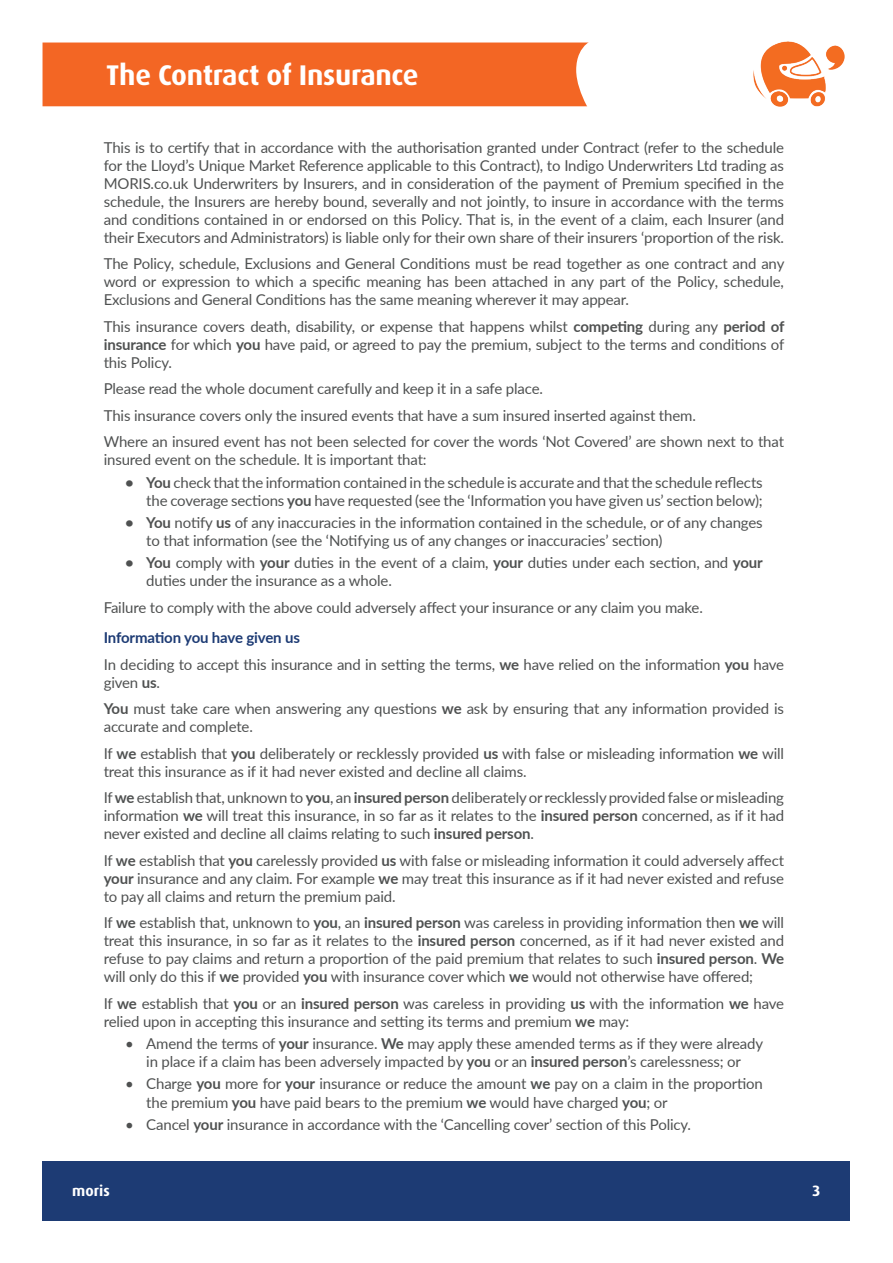
<style>
.page{position:relative;width:893px;height:1263px;background:#fff}
.page>*{position:absolute;margin:0;border:0;box-sizing:border-box;transform-origin:0 0}
.t1{font:700 28.5px "Dax";letter-spacing:-.01em;color:#fff}
.t2{font:15px/18px "Lato";letter-spacing:-.01em;color:#4f5151}
.t3{font:700 15px "Dax";color:#fff}
.s1{font-weight:700}
.s2{font-weight:700;color:#1d3b74}
</style>
<div class="page">
<div style="left:43px;top:1161px;width:807px;height:59px;background:#1d3b74"></div>
<img style="left:753px;top:41px;width:92px;height:66px">
<div style="left:43px;top:42px;width:546px;height:65px;background:#f36624"></div>
<h1 class="t1" style="left:106px;top:59px;width:314px">The Contract of Insurance</h1>
<p class="t2" style="left:104px;top:138px;width:682px;text-align:justify">This is to certify that in accordance with the authorisation granted under Contract (refer to the schedule for the Lloyd’s Unique Market Reference applicable to this Contract), to Indigo Underwriters Ltd trading as MORIS.co.uk Underwriters by Insurers, and in consideration of the payment of Premium specified in the schedule, the Insurers are hereby bound, severally and not jointly, to insure in accordance with the terms and conditions contained in or endorsed on this Policy. That is, in the event of a claim, each Insurer (and their Executors and Administrators) is liable only for their own share of their insurers ‘proportion of the risk.</p>
<p class="t2" style="left:104px;top:254px;width:682px;text-align:justify">The Policy, schedule, Exclusions and General Conditions must be read together as one contract and any word or expression to which a specific meaning has been attached in any part of the Policy, schedule, Exclusions and General Conditions has the same meaning wherever it may appear.</p>
<p class="t2" style="left:104px;top:317px;width:682px;text-align:justify">This insurance covers death, disability, or expense that happens whilst <span class="s1">competing</span> during any <span class="s1">period of insurance</span> for which <span class="s1">you</span> have paid, or agreed to pay the premium, subject to the terms and conditions of this Policy.</p>
<p class="t2" style="left:104px;top:375px;width:682px;line-height:26.5px">Please read the whole document carefully and keep it in a safe place.<br>This insurance covers only the insured events that have a sum insured inserted against them.<br>Where an insured event has not been selected for cover the words ‘Not Covered’ are shown next to that</p>
<p class="t2" style="left:104px;top:450px;width:324px">insured event on the schedule. It is important that:</p>
<p class="t2" style="left:125px;top:473px;width:639px;text-align:right"><span class="s1">• You</span> check that the information contained in the schedule is accurate and that the schedule reflects the coverage sections <span class="s1">you</span> have requested (see the ‘Information you have given us’ section below);</p>
<p class="t2" style="left:146px;top:513px;width:618px;text-indent:-21px"><span class="s1">• You</span> notify <span class="s1">us</span> of any inaccuracies in the information contained in the schedule, or of any changes to that information (see the ‘Notifying us of any changes or inaccuracies’ section)</p>
<p class="t2" style="left:146px;top:553px;width:618px;text-indent:-21px"><span class="s1">• You</span> comply with <span class="s1">your</span> duties in the event of a claim, <span class="s1">your</span> duties under each section, and <span class="s1">your </span>duties under the insurance as a whole.</p>
<p class="t2" style="left:104px;top:597px;width:601px">Failure to comply with the above could adversely affect your insurance or any claim you make.</p>
<p class="t2" style="left:104px;top:624px;width:682px;line-height:26.5px"><span class="s2">Information you have given us<br></span>In deciding to accept this insurance and in setting the terms, <span class="s1">we</span> have relied on the information <span class="s1">you</span> have</p>
<p class="t2" style="left:104px;top:668px;width:682px;line-height:26.5px">given <span class="s1">us</span>.<br><span class="s1">You</span> must take care when answering any questions <span class="s1">we</span> ask by ensuring that any information provided is</p>
<p class="t2" style="left:104px;top:713px;width:682px;line-height:26.5px">accurate and complete.<br>If <span class="s1">we</span> establish that <span class="s1">you</span> deliberately or recklessly provided <span class="s1">us</span> with false or misleading information <span class="s1">we</span> will</p>
<p class="t2" style="left:104px;top:757px;width:682px;line-height:26.5px">treat this insurance as if it had never existed and decline all claims.<br>If <span class="s1">we</span> establish that, unknown to <span class="s1">you</span>, an <span class="s1">insured person</span> deliberately or recklessly provided false or misleading</p>
<p class="t2" style="left:104px;top:806px;width:682px">information <span class="s1">we</span> will treat this insurance, in so far as it relates to the <span class="s1">insured person</span> concerned, as if it had never existed and decline all claims relating to such <span class="s1">insured person</span>.</p>
<p class="t2" style="left:104px;top:851px;width:682px;text-align:justify">If <span class="s1">we</span> establish that <span class="s1">you</span> carelessly provided <span class="s1">us</span> with false or misleading information it could adversely affect <span class="s1">your</span> insurance and any claim. For example <span class="s1">we</span> may treat this insurance as if it had never existed and refuse to pay all claims and return the premium paid.</p>
<p class="t2" style="left:104px;top:913px;width:682px;text-align:justify">If <span class="s1">we</span> establish that, unknown to <span class="s1">you</span>, an <span class="s1">insured person</span> was careless in providing information then <span class="s1">we</span> will treat this insurance, in so far as it relates to the <span class="s1">insured person</span> concerned, as if it had never existed and refuse to pay claims and return a proportion of the paid premium that relates to such <span class="s1">insured person</span>. <span class="s1">We </span>will only do this if <span class="s1">we</span> provided <span class="s1">you</span> with insurance cover which <span class="s1">we</span> would not otherwise have offered;</p>
<p class="t2" style="left:104px;top:994px;width:682px">If <span class="s1">we</span> establish that <span class="s1">you</span> or an <span class="s1">insured person</span> was careless in providing <span class="s1">us</span> with the information <span class="s1">we</span> have relied upon in accepting this insurance and setting its terms and premium <span class="s1">we</span> may:</p>
<p class="t2" style="left:125px;top:1034px;width:640px;text-align:center">• Amend the terms of <span class="s1">your</span> insurance. <span class="s1">We</span> may apply these amended terms as if they were already in place if a claim has been adversely impacted by <span class="s1">you</span> or an <span class="s1">insured person</span>’s carelessness; or</p>
<p class="t2" style="left:146px;top:1074px;width:618px;text-indent:-21px">• Charge <span class="s1">you</span> more for <span class="s1">your</span> insurance or reduce the amount <span class="s1">we</span> pay on a claim in the proportion the premium <span class="s1">you</span> have paid bears to the premium <span class="s1">we</span> would have charged <span class="s1">you</span>; or</p>
<p class="t2" style="left:125px;top:1115px;width:568px">• Cancel <span class="s1">your</span> insurance in accordance with the ‘Cancelling cover’ section of this Policy.</p>
<p class="t3" style="left:72px;top:1183px;width:39px">moris</p>
<p class="t3" style="left:812px;top:1183px;width:10px">3</p>
</div>
